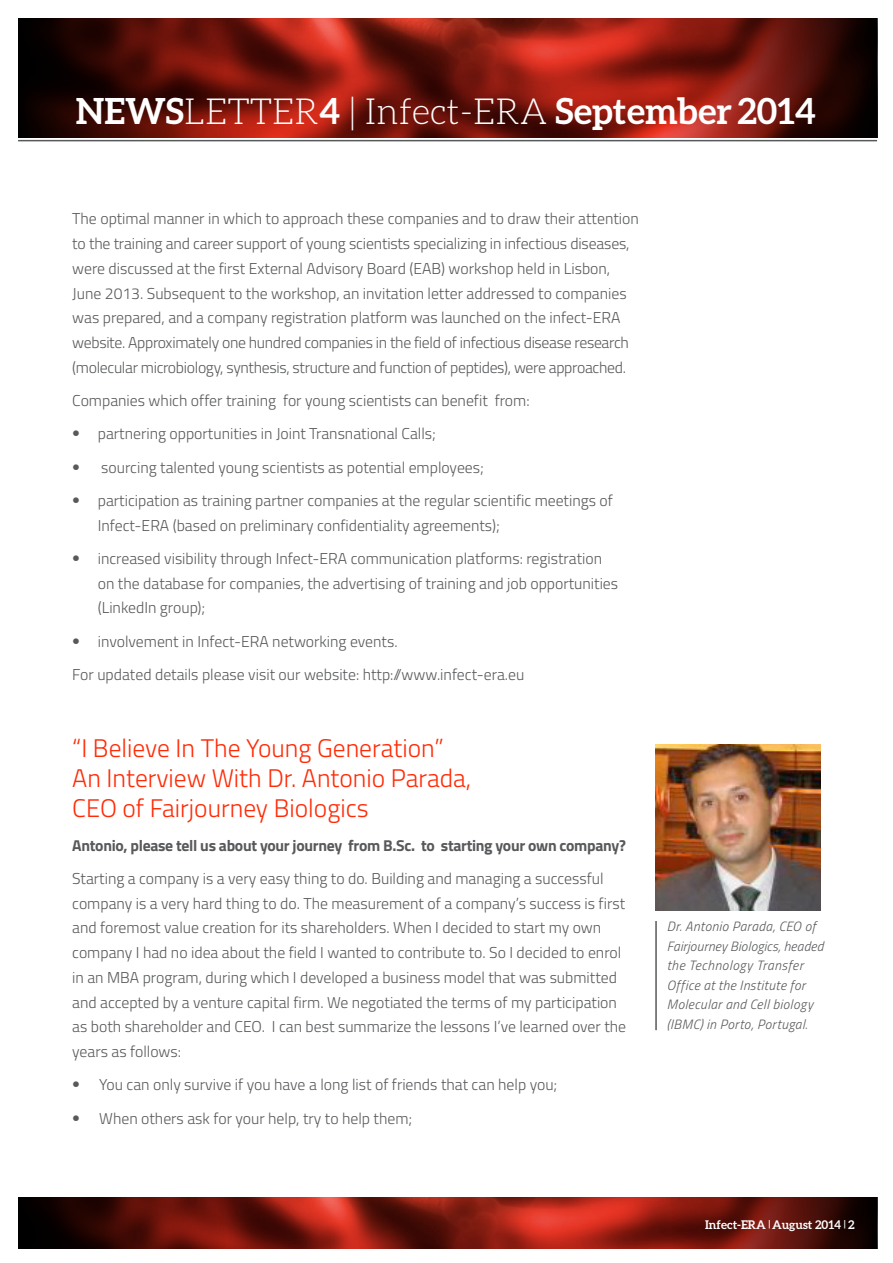
<style>
.page{position:relative;width:893px;height:1263px;background:#fff}
.page>*{position:absolute;margin:0;border:0;box-sizing:border-box;transform-origin:0 0}
.t1{font:700 36px "Aleo";color:#fff}
.t2{font:300 25.5px/30px "Titillium";color:#ff2b06}
.t3{font:300 15.75px/24.8px "Titillium";color:#58595b}
.t4{font:700 15.75px "Titillium";letter-spacing:-.02em;color:#58595b}
.t5{font:300 15.75px "Helvetica";color:#58595b}
.t6{font:italic 300 13.5px/19.5px "Titillium";letter-spacing:.03em;color:#58595b}
.t7{font:700 12px "Aleo";color:#fff}
.t8{font:700 9px "Aleo";color:#fff}
.s1{font-weight:300}
.s2{font-size:9px}
</style>
<div class="page">
<hr style="left:18px;top:140px;width:859px;height:1px;background:#58595b">
<svg style="left:18px;top:18px;width:859px;height:119px;background:#6e150d"></svg>
<svg style="left:18px;top:1197px;width:859px;height:51px;background:#6f160e"></svg>
<img style="left:655px;top:744px;width:166px;height:166px">
<hr style="left:655px;top:921px;width:2px;height:109px;background:#58595b">
<h1 class="t1" style="left:76px;top:90px;width:742px">NEWS<span class="s1">LETTER</span>4 <span class="s1">| Infect-ERA</span> September 2014</h1>
<p class="t3" style="left:72px;top:206px;width:568px">The optimal manner in which to approach these companies and to draw their attention to the training and career support of young scientists specializing in infectious diseases, were discussed at the first External Advisory Board (EAB) workshop held in Lisbon, June 2013. Subsequent to the workshop, an invitation letter addressed to companies was prepared, and a company registration platform was launched on the infect-ERA website. Approximately one hundred companies in the field of infectious disease research (molecular microbiology, synthesis, structure and function of peptides ,) were approached.</p>
<p class="t3" style="left:98px;top:383px;width:433px;line-height:33.3px;text-indent:-26px">Companies which offer training for young scientists can benefit from: partnering opportunities in Joint Transnational Calls;</p>
<p class="t5" style="left:72px;top:420px;width:9px">•</p>
<p class="t5" style="left:72px;top:454px;width:9px">•</p>
<p class="t5" style="left:72px;top:487px;width:9px">•</p>
<p class="t5" style="left:72px;top:545px;width:9px">•</p>
<p class="t3" style="left:101px;top:454px;width:384px">sourcing talented young scientists as potential employees;</p>
<p class="t3" style="left:98px;top:487px;width:517px">participation as training partner companies at the regular scientific meetings of</p>
<p class="t3" style="left:98px;top:508px;width:506px;line-height:33.3px">Infect-ERA (based on preliminary confidentiality agreements ;(<br>increased visibility through Infect-ERA communication platforms: registration</p>
<p class="t3" style="left:98px;top:570px;width:522px">on the database for companies, the advertising of training and job opportunities (LinkedIn group ;(</p>
<p class="t3" style="left:98px;top:628px;width:301px">involvement in Infect-ERA networking events.</p>
<p class="t5" style="left:72px;top:628px;width:9px">•</p>
<p class="t3" style="left:72px;top:661px;width:453px">For updated details please visit our website: http://www.infect-era.eu</p>
<h2 class="t2" style="left:72px;top:732px;width:401px">I“ Believe In The Young Generation“<br>An Interview With Dr. Antonio Parada,<br>CEO of Fairjourney Biologics</h2>
<p class="t4" style="left:72px;top:833px;width:555px">Antonio, please tell us about your journey from .B Sc. to starting your own company?</p>
<p class="t3" style="left:72px;top:865px;width:555px">Starting a company is a very easy thing to do. Building and managing a successful company is a very hard thing to do. The measurement of a company s’ success is first and foremost value creation for its shareholders. When I decided to start my own company I had no idea about the field I wanted to contribute to. So I decided to enrol in an MBA program, during which I developed a business model that was submitted and accepted by a venture capital firm. We negotiated the terms of my participation as both shareholder and CEO I. can best summarize the lessons ’I ve learned over the years as follows:</p>
<p class="t3" style="left:99px;top:1072px;width:460px">You can only survive if you have a long list of friends that can help you;</p>
<p class="t5" style="left:72px;top:1071px;width:9px">•</p>
<p class="t5" style="left:72px;top:1104px;width:9px">•</p>
<p class="t3" style="left:99px;top:1105px;width:315px">When others ask for your help, try to help them;</p>
<p class="t6" style="left:667px;top:916px;width:158px">Dr. Antonio Parada, CEO of<br>Fairjourney Biologics, headed the Technology Transfer<br>Office at the Institute for<br>Molecular and Cell biology (IBMC) in Porto, Portugal.</p>
<p class="t7" style="left:705px;top:1217px;width:62px">Infect-ERA</p>
<p class="t7" style="left:772px;top:1217px;width:84px">August 2014 2<span class="s2">|</span></p>
<p class="t8" style="left:769px;top:1219px;width:3px">|</p>
</div>
